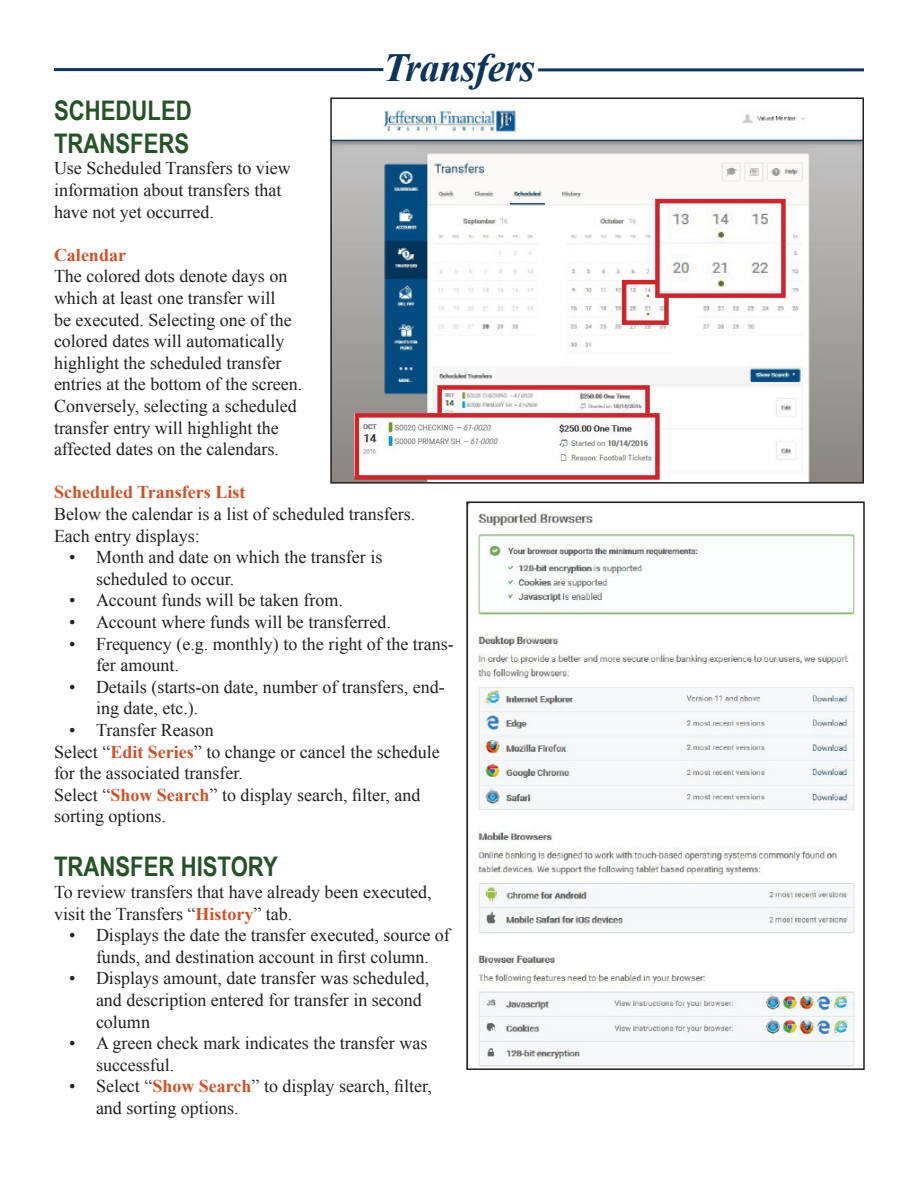
<style>
.page{position:relative;width:918px;height:1188px;background:#fff}
.page>*{position:absolute;margin:0;border:0;box-sizing:border-box;transform-origin:0 0}
.Headline{font:italic 700 39.9px "Times New Roman";letter-spacing:-.02em;color:#0d355a}
.Subhead{font:700 27px "Arial Narrow";color:#265227}
.Body_Copy{font:18px/21.6px "Times New Roman";color:#231f20}
.Body_Copy-2{font:700 18px "Times New Roman";color:#d15227}
.s1{font-weight:700;color:#d15227}
</style>
<div class="page">
<img style="left:333px;top:108px;width:528px;height:373px">
<div style="left:330px;top:98px;width:534px;height:386px;border:2px solid #231f20"></div>
<hr style="left:54px;top:68px;width:329px;height:3px;background:#0d355a">
<hr style="left:538px;top:68px;width:326px;height:3px;background:#0d355a">
<div style="left:622px;top:280px;width:47px;height:45px;border:4px solid #d1232a"></div>
<img style="left:660px;top:204px;width:121px;height:89px">
<div style="left:655px;top:199px;width:131px;height:99px;border:4px solid #d1232a"></div>
<div style="left:437px;top:385px;width:213px;height:40px;border:4px solid #d1232a"></div>
<img style="left:360px;top:418px;width:295px;height:57px">
<div style="left:355px;top:413px;width:305px;height:67px;border:4px solid #d1232a"></div>
<img style="left:477px;top:512px;width:378px;height:555px">
<div style="left:466px;top:501px;width:399px;height:569px;border:2px solid #231f20"></div>
<p class="Headline" style="left:383px;top:40px;width:153px">Transfers</p>
<p class="Subhead" style="left:54px;top:91px;width:139px">SCHEDULED</p>
<p class="Subhead" style="left:54px;top:123px;width:137px">TRANSFERS</p>
<p class="Body_Copy" style="left:54px;top:157px;width:238px">Use Scheduled Transfers to view information about transfers that have not yet occurred.</p>
<p class="Body_Copy-2" style="left:54px;top:242px;width:73px">Calendar</p>
<p class="Body_Copy" style="left:54px;top:265px;width:250px">The colored dots denote days on which at least one transfer will<br>be executed. Selecting one of the colored dates will automatically highlight the scheduled transfer entries at the bottom of the screen.<br>Conversely, selecting a scheduled transfer entry will highlight the affected dates on the calendars.</p>
<p class="Body_Copy-2" style="left:54px;top:480px;width:193px">Scheduled Transfers List</p>
<p class="Body_Copy" style="left:54px;top:503px;width:363px">Below the calendar is a list of scheduled transfers.<br>Each entry displays:</p>
<p class="Body_Copy" style="left:96px;top:546px;width:288px;text-indent:-27px">• Month and date on which the transfer is scheduled to occur.</p>
<p class="Body_Copy" style="left:69px;top:589px;width:275px">• Account funds will be taken from.</p>
<p class="Body_Copy" style="left:69px;top:611px;width:323px">• Account where funds will be transferred.</p>
<p class="Body_Copy" style="left:96px;top:633px;width:359px;text-indent:-27px">• Frequency (e.g. monthly) to the right of the trans&shy;fer amount.</p>
<p class="Body_Copy" style="left:96px;top:676px;width:350px;text-indent:-27px">• Details (starts-on date, number of transfers, end&shy;ing date, etc.).</p>
<p class="Body_Copy" style="left:69px;top:719px;width:146px">• Transfer Reason</p>
<p class="Body_Copy" style="left:54px;top:741px;width:387px">Select “<span class="s1">Edit Series</span>” to change or cancel the schedule for the associated transfer.</p>
<p class="Body_Copy" style="left:54px;top:784px;width:368px">Select “<span class="s1">Show Search</span>” to display search, filter, and sorting options.</p>
<p class="Subhead" style="left:54px;top:847px;width:225px">TRANSFER HISTORY</p>
<p class="Body_Copy" style="left:54px;top:881px;width:379px">To review transfers that have already been executed, visit the Transfers “<span class="s1">History</span>” tab.</p>
<p class="Body_Copy" style="left:69px;top:924px;width:382px;text-align:center">• Displays the date the transfer executed, source of funds, and destination account in first column.</p>
<p class="Body_Copy" style="left:96px;top:967px;width:335px;text-indent:-27px">• Displays amount, date transfer was scheduled, and description entered for transfer in second column</p>
<p class="Body_Copy" style="left:96px;top:1032px;width:333px;text-indent:-27px">• A green check mark indicates the transfer was successful.</p>
<p class="Body_Copy" style="left:96px;top:1075px;width:337px;text-indent:-27px">• Select “<span class="s1">Show Search</span>” to display search, filter, and sorting options.</p>
</div>
